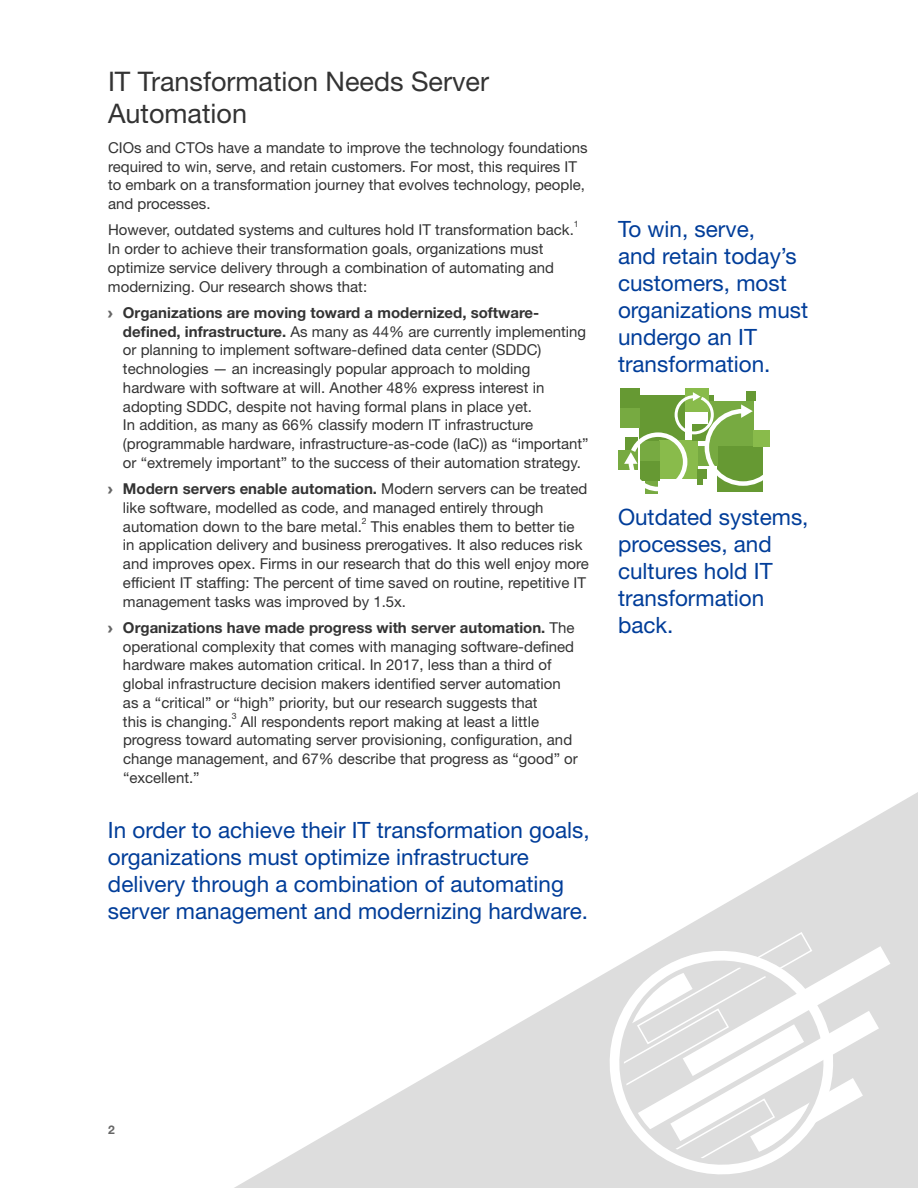
<style>
.page{position:relative;width:918px;height:1188px;background:#fff}
.page>*{position:absolute;margin:0;border:0;box-sizing:border-box;transform-origin:0 0}
.t1{font:27px/31.5px "Helvetica Neue LT Std";color:#333}
.t2{font:22.5px/27px "Helvetica Neue LT Std";color:#003d99}
.t3{font:15px/18.8px "Helvetica Neue LT Std";color:#333}
.t4{font:700 12px "Helvetica Neue LT Std";color:#666}
.t5{font:8.7px "Helvetica Neue LT Std";color:#333}
.s1{font-family:"Arial";font-weight:900;color:#666}
.s2{font-weight:700}
</style>
<div class="page">
<svg style="left:234px;top:792px;width:684px;height:396px"></svg>
<svg style="left:591px;top:932px;width:259px;height:256px;background:#e1e1e1"></svg>
<div style="left:601px;top:943px;width:234px;height:240px;background:#ddd"></div>
<svg style="left:607px;top:931px;width:283px;height:246px"></svg>
<div style="left:620px;top:388px;width:20px;height:20px;background:#693"></div>
<div style="left:620px;top:408px;width:20px;height:20px;background:#77aa41"></div>
<div style="left:618px;top:450px;width:20px;height:20px;background:#77aa41"></div>
<div style="left:685px;top:388px;width:24px;height:24px;background:#89bb4b"></div>
<svg style="left:624px;top:392px;width:146px;height:102px"></svg>
<h1 class="t1" style="left:108px;top:66px;width:383px">IT Transformation Needs Server<br>Automation</h1>
<p class="t3" style="left:108px;top:138px;width:481px">CIOs and CTOs have a mandate to improve the technology foundations required to win, serve, and retain customers. For most, this requires IT to embark on a transformation journey that evolves technology, people, and processes.</p>
<p class="t3" style="left:108px;top:220px;width:467px">However, outdated systems and cultures hold IT transformation back.</p>
<p class="t5" style="left:574px;top:219px;width:6px">1</p>
<p class="t3" style="left:108px;top:239px;width:448px">In order to achieve their transformation goals, organizations must optimize service delivery through a combination of automating and modernizing. Our research shows that:</p>
<p class="t3" style="left:123px;top:303px;width:467px;text-indent:-15px"><span class="s1">›</span> <span class="s2">Organizations are moving toward a modernized, software&shy;defined, infrastructure.</span> As many as 44% are currently implementing or planning to implement software-defined data center (SDDC) technologies — an increasingly popular approach to molding hardware with software at will. Another 48% express interest in adopting SDDC, despite not having formal plans in place yet.<br>In addition, as many as 66% classify modern IT infrastructure (programmable hardware, infrastructure-as-code (IaC)) as “important” or “extremely important” to the success of their automation strategy.</p>
<p class="t3" style="left:123px;top:479px;width:466px;text-indent:-15px"><span class="s1">›</span> <span class="s2">Modern servers enable automation.</span> Modern servers can be treated like software, modelled as code, and managed entirely through automation down to the bare metal.</p>
<p class="t5" style="left:362px;top:515px;width:6px">2</p>
<p class="t3" style="left:123px;top:517px;width:467px;text-indent:248px">This enables them to better tie in application delivery and business prerogatives. It also reduces risk and improves opex. Firms in our research that do this well enjoy more efficient IT staffing: The percent of time saved on routine, repetitive IT management tasks was improved by 1.5x.</p>
<p class="t3" style="left:123px;top:618px;width:453px;text-indent:-15px"><span class="s1">›</span> <span class="s2">Organizations have made progress with server automation.</span> The operational complexity that comes with managing software-defined hardware makes automation critical. In 2017, less than a third of global infrastructure decision makers identified server automation as a “critical” or “high” priority, but our research suggests that<br>this is changing.</p>
<p class="t5" style="left:232px;top:710px;width:6px">3</p>
<p class="t3" style="left:123px;top:712px;width:456px;text-indent:118px">All respondents report making at least a little progress toward automating server provisioning, configuration, and change management, and 67% describe that progress as “good” or “excellent.”</p>
<h2 class="t2" style="left:108px;top:816px;width:483px">In order to achieve their IT transformation goals, organizations must optimize infrastructure delivery through a combination of automating server management and modernizing hardware.</h2>
<h2 class="t2" style="left:618px;top:215px;width:192px">To win, serve,<br>and retain today’s customers, most organizations must undergo an IT transformation.</h2>
<h2 class="t2" style="left:618px;top:503px;width:192px">Outdated systems, processes, and cultures hold IT transformation back.</h2>
<p class="t4" style="left:108px;top:1122px;width:8px">2</p>
</div>
